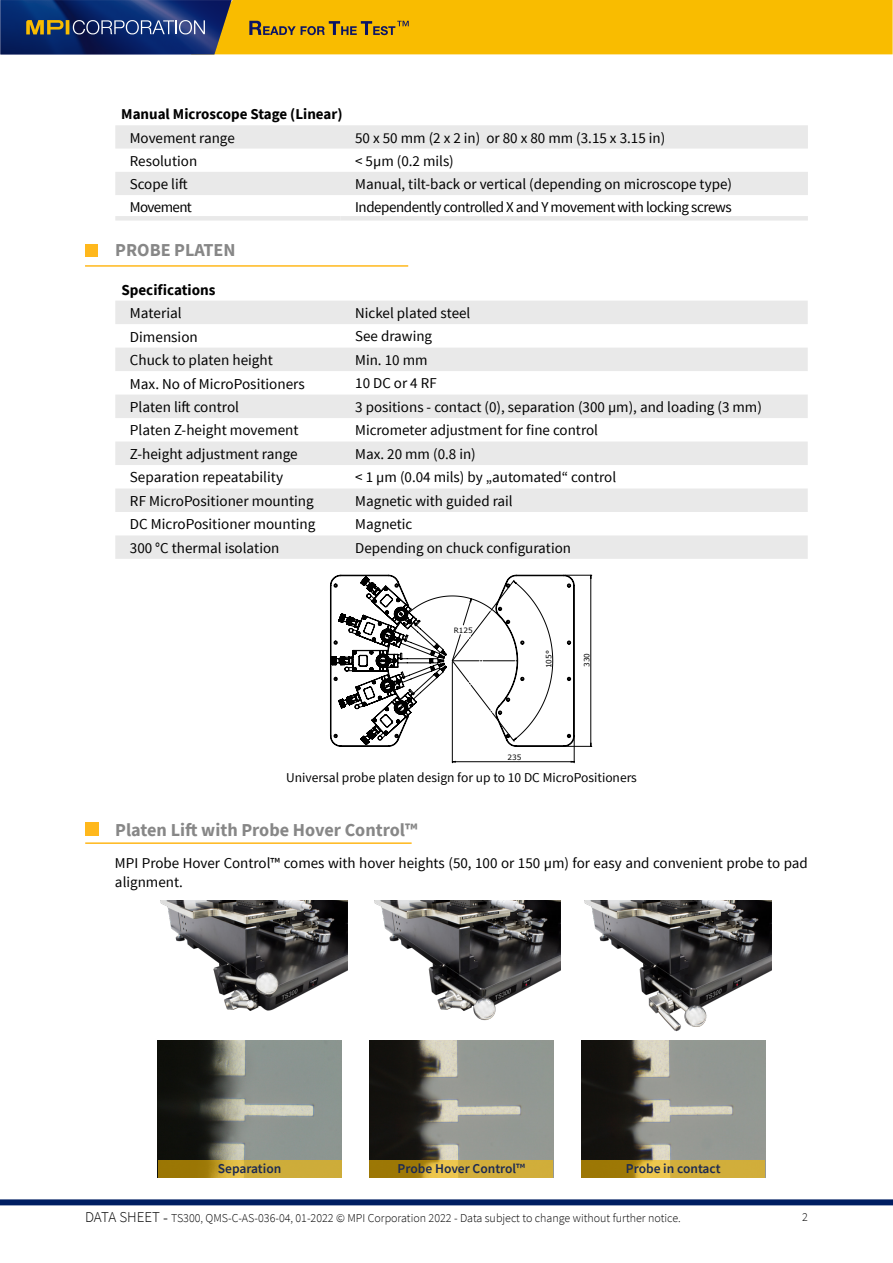
<style>
.page{position:relative;width:893px;height:1263px;background:#fff}
.page>*{position:absolute;margin:0;border:0;box-sizing:border-box;transform-origin:0 0}
.t1{font:700 18.15px "Source Sans Pro";color:#878787}
.t2{font:15.15px "Source Sans Pro";color:#000}
.t3{font:700 15.15px "Source Sans Pro";color:#000}
.t4{font:15px/19.5px "Source Sans Pro";color:#000}
.t5{font:15px "Source Sans Pro";letter-spacing:-.03em;color:#000}
.t6{font:700 15px "Source Sans Pro";color:#000}
.t7{font:15px "Source Sans Pro";letter-spacing:-.04em;color:#000}
.t8{font:13.5px "Source Sans Pro";color:#000}
.t9{font:600 13.5px "Source Sans Pro";color:#1c2a52}
.t10{font:300 12px "Source Sans Pro";color:#000}
.t11{font:7.35px "Verdana";color:#000}
.s1{font-size:15px}
.s2{font-size:16.5px}
</style>
<div class="page">
<svg style="left:0;top:0;width:893px;height:54px;background:#bf981d"></svg>
<div style="left:0;top:1199px;width:893px;height:6px;background:#001e62"></div>
<svg style="left:115px;top:125px;width:693px;height:70px;fill:#e9e9e9"></svg>
<div style="left:115px;top:216px;width:226px;height:5px;background:#e9e9e9"></div>
<div style="left:341px;top:216px;width:467px;height:5px;background:#e9e9e9"></div>
<svg style="left:115px;top:301px;width:693px;height:258px;fill:#e9e9e9"></svg>
<svg style="left:330px;top:575px;width:262px;height:188px"></svg>
<hr style="left:85px;top:265px;width:323px;height:2px;background:#ffb81c">
<div style="left:85px;top:244px;width:13px;height:13px;background:#ffb81c"></div>
<hr style="left:85px;top:842px;width:327px;height:2px;background:#ffb81c">
<img style="left:160px;top:900px;width:187px;height:111px">
<img style="left:374px;top:900px;width:187px;height:121px">
<img style="left:584px;top:900px;width:187px;height:132px">
<div style="left:85px;top:822px;width:14px;height:13px;background:#ffb81c"></div>
<img style="left:158px;top:1040px;width:184px;height:121px">
<svg style="left:158px;top:1161px;width:184px;height:17px;background:#c09e2a"></svg>
<img style="left:370px;top:1040px;width:183px;height:121px">
<svg style="left:369px;top:1161px;width:184px;height:17px;background:#c5a12d"></svg>
<img style="left:581px;top:1040px;width:184px;height:121px">
<svg style="left:581px;top:1161px;width:184px;height:17px;background:#c6a12d"></svg>
<p class="t6" style="left:121px;top:104px;width:223px">Manual Microscope Stage (Linear)</p>
<p class="t4" style="left:130px;top:128px;width:106px">Movement range</p>
<p class="t4" style="left:355px;top:128px;width:312px">50 x 50 mm (2 x 2 in) or 80 x 80 mm (3.15 x 3.15 in)</p>
<p class="t4" style="left:130px;top:151px;width:69px">Resolution</p>
<p class="t4" style="left:355px;top:151px;width:100px">&lt; 5µm (0.2 mils)</p>
<p class="t4" style="left:130px;top:175px;width:59px">Scope lift</p>
<p class="t4" style="left:355px;top:175px;width:378px">Manual, tilt-back or vertical (depending on microscope type)</p>
<p class="t7" style="left:130px;top:198px;width:64px">Movement</p>
<p class="t5" style="left:355px;top:198px;width:378px">Independently controlled X and Y movement with locking screws</p>
<p class="t1" style="left:115px;top:238px;width:122px">PROBE PLATEN</p>
<p class="t3" style="left:121px;top:279px;width:96px">Specifications</p>
<p class="t2" style="left:130px;top:304px;width:53px">Material</p>
<p class="t4" style="left:355px;top:303px;width:117px">Nickel plated steel</p>
<p class="t2" style="left:130px;top:327px;width:69px">Dimension</p>
<p class="t4" style="left:355px;top:327px;width:78px">See drawing</p>
<p class="t2" style="left:130px;top:351px;width:145px">Chuck to platen height</p>
<p class="t4" style="left:355px;top:350px;width:74px">Min. 10 mm</p>
<p class="t2" style="left:130px;top:374px;width:176px">Max. No of MicroPositioners</p>
<p class="t4" style="left:355px;top:374px;width:83px">10 DC or 4 RF</p>
<p class="t2" style="left:130px;top:398px;width:111px">Platen lift control</p>
<p class="t4" style="left:355px;top:397px;width:408px">3 positions - contact (0), separation (300 µm), and loading (3 mm)</p>
<p class="t2" style="left:130px;top:421px;width:170px">Platen Z-height movement</p>
<p class="t4" style="left:355px;top:421px;width:244px">Micrometer adjustment for fine control</p>
<p class="t2" style="left:130px;top:444px;width:169px">Z-height adjustment range</p>
<p class="t4" style="left:355px;top:444px;width:122px">Max. 20 mm (0.8 in)</p>
<p class="t2" style="left:130px;top:468px;width:155px">Separation repeatability</p>
<p class="t4" style="left:355px;top:468px;width:262px">&lt; 1 µm (0.04 mils) by „automated“ control</p>
<p class="t2" style="left:130px;top:491px;width:185px">RF MicroPositioner mounting</p>
<p class="t4" style="left:355px;top:491px;width:159px">Magnetic with guided rail</p>
<p class="t2" style="left:130px;top:515px;width:187px">DC MicroPositioner mounting</p>
<p class="t4" style="left:355px;top:515px;width:59px">Magnetic</p>
<p class="t4" style="left:130px;top:538px;width:151px">300 °C thermal isolation</p>
<p class="t4" style="left:355px;top:538px;width:217px">Depending on chuck configuration</p>
<p class="t11" style="left:454px;top:625px;width:21px">R125</p>
<p class="t11" style="left:544px;top:668px;width:19px;rotate:-90deg">105°</p>
<p class="t11" style="left:582px;top:667px;width:15px;rotate:-90deg">330</p>
<p class="t11" style="left:507px;top:752px;width:15px">235</p>
<p class="t8" style="left:286px;top:769px;width:352px">Universal probe platen design for up to 10 DC MicroPositioners</p>
<p class="t1" style="left:115px;top:817px;width:304px">Platen Lift with Probe Hover Control™</p>
<p class="t4" style="left:115px;top:853px;width:694px">MPI Probe Hover Control™ comes with hover heights (50, 100 or 150 µm) for easy and convenient probe to pad alignment.</p>
<p class="t9" style="left:218px;top:1160px;width:65px">Separation</p>
<p class="t9" style="left:398px;top:1160px;width:129px">Probe Hover Control™</p>
<p class="t9" style="left:626px;top:1160px;width:96px">Probe in contact</p>
<p class="t10" style="left:85px;top:1210px;width:597px"><span class="s1">DATA SHEET</span> <span class="s2">-</span> TS300, QMS-C-AS-036-04, 01-2022 © MPI Corporation 2022 - Data subject to change without further notice.</p>
<p class="t10" style="left:802px;top:1209px;width:7px">2</p>
</div>
